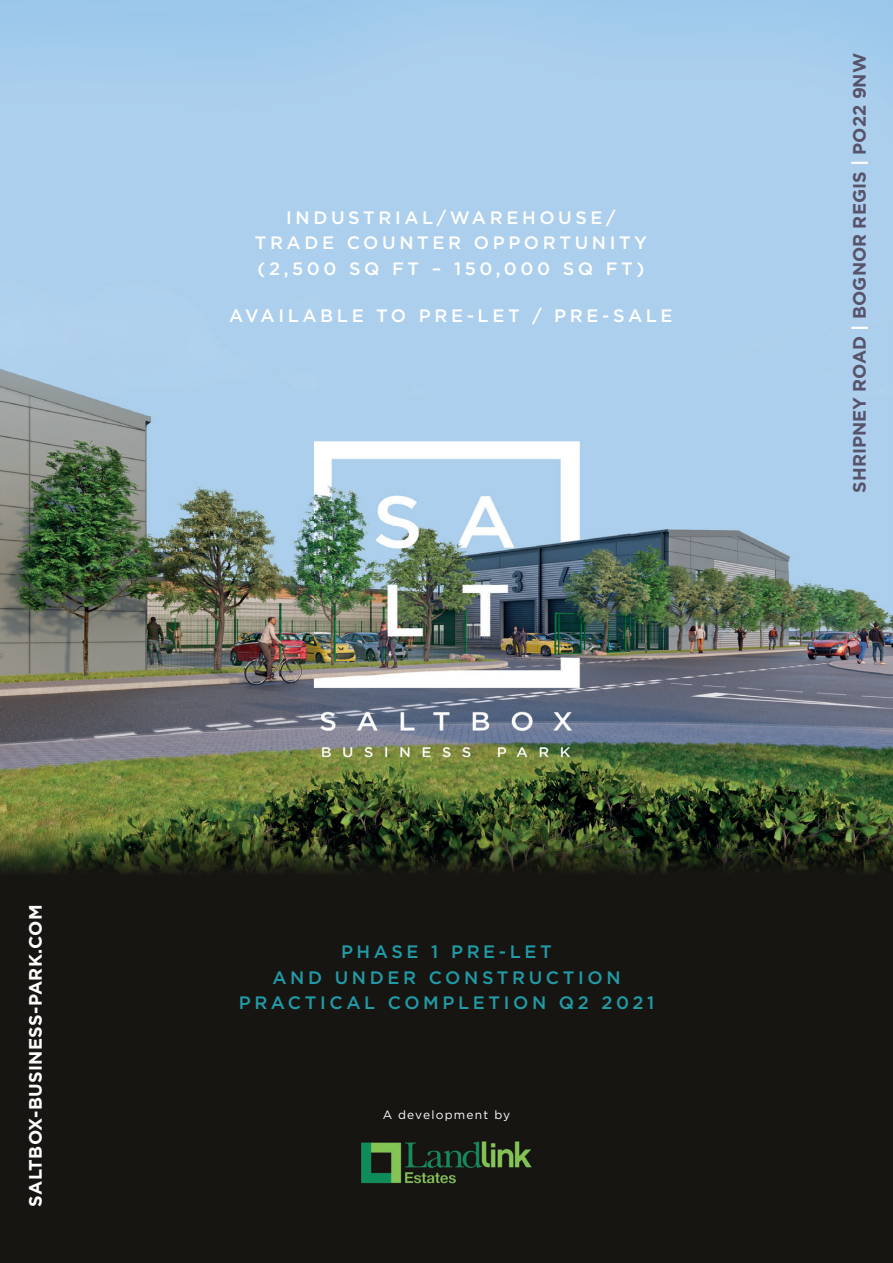
<style>
.page{position:relative;width:893px;height:1263px;background:#fff}
.page>*{position:absolute;margin:0;border:0;box-sizing:border-box;transform-origin:0 0}
.t1{font:500 18px/25.5px "Gotham";letter-spacing:.2em;color:#fff;text-align:center}
.t2{font:500 18px/25.5px "Gotham";letter-spacing:.2em;color:#219ba7;text-align:center}
.t3{font:700 18px "Gotham";color:#57536a}
.t4{font:700 18px "Gotham";letter-spacing:.02em;color:#fff}
.t5{font:12px "Gotham";letter-spacing:.1em;color:#fff}
.s1{color:#fff}
</style>
<div class="page">
<img style="left:0;top:0;width:893px;height:1263px">
<img style="left:357px;top:1140px;width:179px;height:47px">
<p class="t4" style="left:25px;top:1206px;width:304px;rotate:-90deg">SALTBOX-BUSINESS-PARK.COM</p>
<p class="t1" style="left:255px;top:204px;width:394px">INDUSTRIAL/WAREHOUSE/<br>TRADE COUNTER OPPORTUNITY (2,500 SQ FT – 150,000 SQ FT)</p>
<p class="t1" style="left:229px;top:302px;width:445px">AVAILABLE TO PRE-LET / PRE-SALE</p>
<p class="t3" style="left:849px;top:493px;width:441px;rotate:-90deg">SHRIPNEY ROAD <span class="s1">|</span> BOGNOR REGIS <span class="s1">|</span> PO22 9NW</p>
<p class="t2" style="left:239px;top:939px;width:417px">PHASE 1 PRE-LET<br>AND UNDER CONSTRUCTION<br>PRACTICAL COMPLETION Q2 2021</p>
<p class="t5" style="left:383px;top:1108px;width:129px">A development by</p>
</div>
